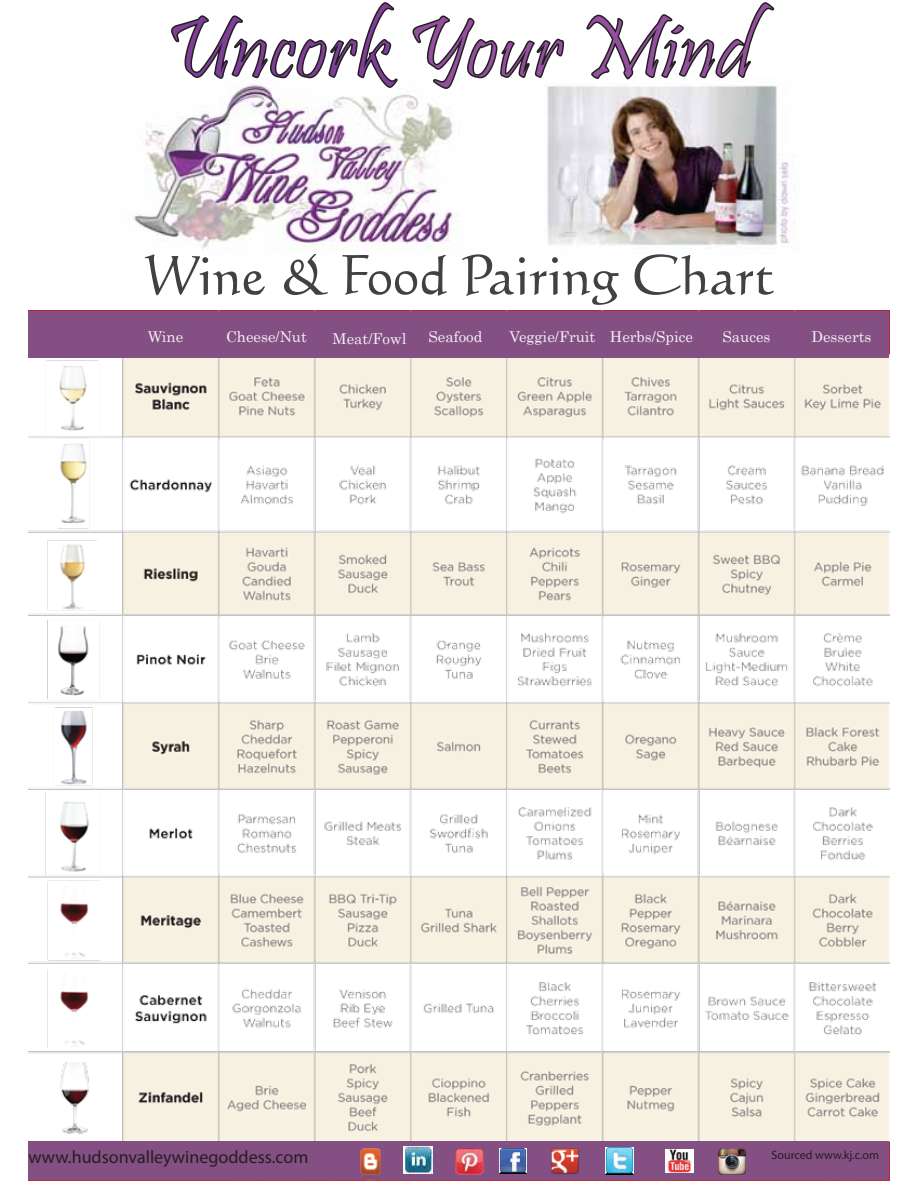
<style>
.page{position:relative;width:918px;height:1188px;background:#fff}
.page>*{position:absolute;margin:0;border:0;box-sizing:border-box;transform-origin:0 0}
.t1{font:90px "Pristina";color:#94509f}
.t2{font:54px "Calligraphic 421 BT Roman B";color:#414042}
.t3{font:18px "Myriad Pro";color:#231f20}
.t4{font:15px "Century";color:#f1f1f2}
.t5{font:12px "Myriad Pro";color:#231f20}
.s1{color:#7f3f98}
</style>
<div class="page">
<img style="left:28px;top:357px;width:861px;height:784px">
<img style="left:133px;top:86px;width:663px;height:165px">
<svg style="left:170px;top:2px;width:229px;height:87px"></svg>
<svg style="left:412px;top:15px;width:153px;height:92px"></svg>
<svg style="left:585px;top:2px;width:190px;height:91px"></svg>
<div style="left:28px;top:311px;width:861px;height:46px;background:#844f83"></div>
<div style="left:28px;top:1141px;width:861px;height:39px;background:#844f83"></div>
<img style="left:350px;top:1148px;width:42px;height:33px">
<img style="left:403px;top:1147px;width:29px;height:27px">
<img style="left:456px;top:1149px;width:27px;height:25px">
<img style="left:500px;top:1148px;width:26px;height:26px">
<img style="left:552px;top:1149px;width:27px;height:25px">
<img style="left:605px;top:1147px;width:28px;height:27px">
<img style="left:666px;top:1150px;width:27px;height:23px">
<img style="left:719px;top:1149px;width:26px;height:26px">
<h1 class="t1" style="left:164px;top:-2px;width:590px"><span class="s1">Uncork</span> Your Mind</h1>
<h2 class="t2" style="left:143px;top:240px;width:633px">Wine &amp; Food Pairing Chart</h2>
<p class="t4" style="left:148px;top:324px;width:37px">Wine</p>
<p class="t4" style="left:226px;top:324px;width:82px">Cheese/Nut</p>
<p class="t4" style="left:333px;top:326px;width:75px">Meat/Fowl</p>
<p class="t4" style="left:429px;top:324px;width:55px">Seafood</p>
<p class="t4" style="left:510px;top:324px;width:185px">Veggie/Fruit Herbs/Spice</p>
<p class="t4" style="left:722px;top:324px;width:50px">Sauces</p>
<p class="t4" style="left:811px;top:324px;width:61px">Desserts</p>
<p class="t3" style="left:28px;top:1146px;width:281px">www.hudsonvalleywinegoddess.com</p>
<p class="t5" style="left:771px;top:1148px;width:109px">Sourced www.kj.c.om</p>
</div>
